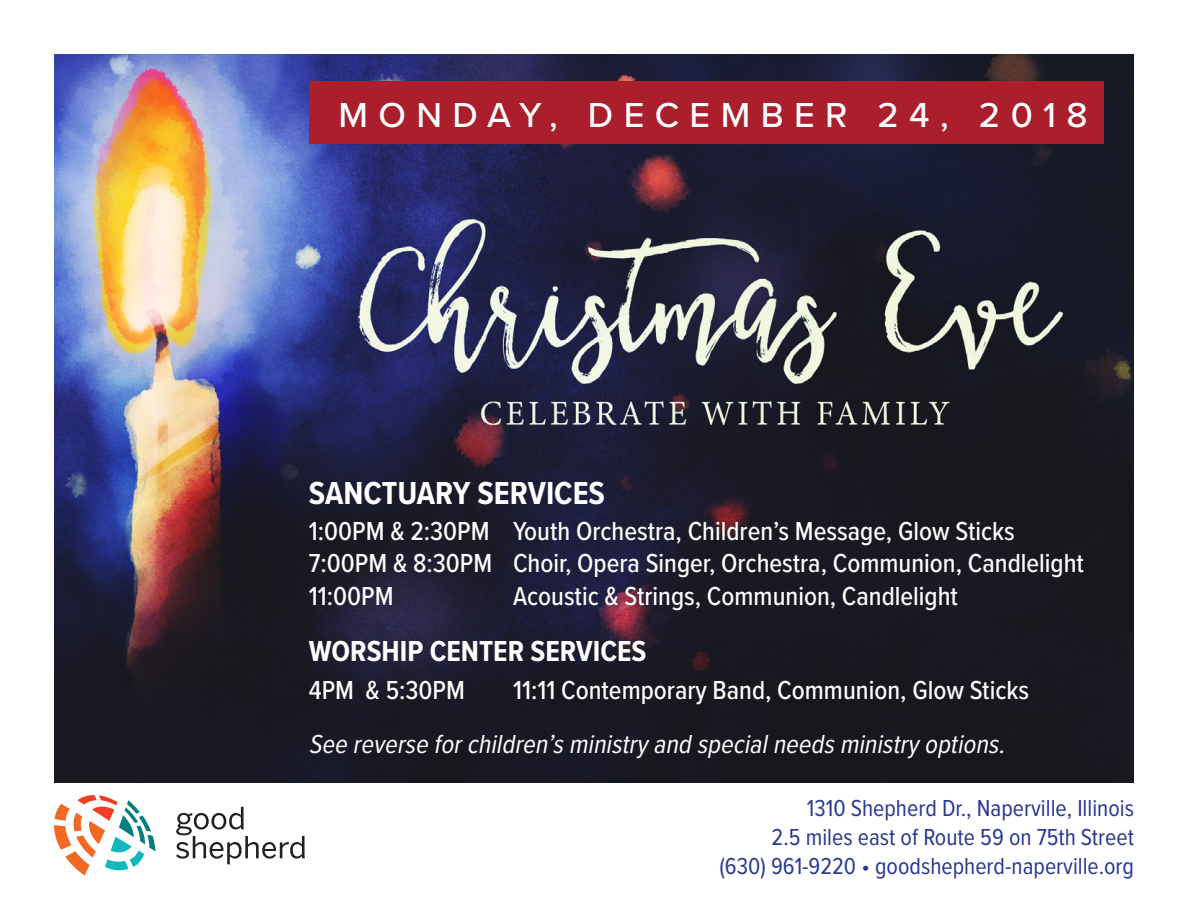
<style>
.page{position:relative;width:1188px;height:918px;background:#fff}
.page>*{position:absolute;margin:0;border:0;box-sizing:border-box;transform-origin:0 0}
.Main_Header{font:500 36px "Proxima Nova";letter-spacing:.29em;color:#fff}
.Service_Time{font:700 33px "Proxima Nova Cond";color:#fff}
.Service_Time-2{font:700 30px "Proxima Nova Cond";color:#fff}
.Service_Time-3{font:500 27px "Proxima Nova Cond";color:#fff}
.Service_Time-4{font:italic 27px "Proxima Nova Cond";color:#fff}
.t1{font:24px "Proxima Nova Cond";color:#283890}
</style>
<div class="page">
<img style="left:54px;top:54px;width:1080px;height:729px">
<div style="left:309px;top:81px;width:795px;height:63px;background:#ab1e2c"></div>
<svg style="left:54px;top:795px;width:102px;height:80px"></svg>
<svg style="left:176px;top:807px;width:129px;height:57px"></svg>
<p class="Main_Header" style="left:338px;top:88px;width:751px">MONDAY, DECEMBER 24, 2018</p>
<p class="Service_Time" style="left:309px;top:469px;width:298px">SANCTUARY SERVICES</p>
<p class="Service_Time-3" style="left:309px;top:511px;width:182px">1:00PM &amp; 2:30PM</p>
<p class="Service_Time-3" style="left:513px;top:511px;width:503px">Youth Orchestra, Children’s Message, Glow Sticks</p>
<p class="Service_Time-3" style="left:309px;top:544px;width:185px">7:00PM &amp; 8:30PM</p>
<p class="Service_Time-3" style="left:513px;top:544px;width:572px">Choir, Opera Singer, Orchestra, Communion, Candlelight</p>
<p class="Service_Time-3" style="left:309px;top:576px;width:86px">11:00PM</p>
<p class="Service_Time-3" style="left:513px;top:576px;width:446px">Acoustic &amp; Strings, Communion, Candlelight</p>
<p class="Service_Time-2" style="left:309px;top:629px;width:339px">WORSHIP CENTER SERVICES</p>
<p class="Service_Time-3" style="left:309px;top:670px;width:158px">4PM &amp; 5:30PM</p>
<p class="Service_Time-3" style="left:513px;top:670px;width:518px">11:11 Contemporary Band, Communion, Glow Sticks</p>
<p class="Service_Time-4" style="left:309px;top:724px;width:704px">See reverse forchildren’sministryand specialneedsministryoptions.</p>
<p class="t1" style="left:807px;top:790px;width:329px">1310 Shepherd Dr., Naperville, Illinois</p>
<p class="t1" style="left:772px;top:819px;width:364px">2.5 miles east of Route 59 on 75th Street</p>
<p class="t1" style="left:719px;top:848px;width:416px">(630) 961-9220 • goodshepherd-naperville.org</p>
</div>
